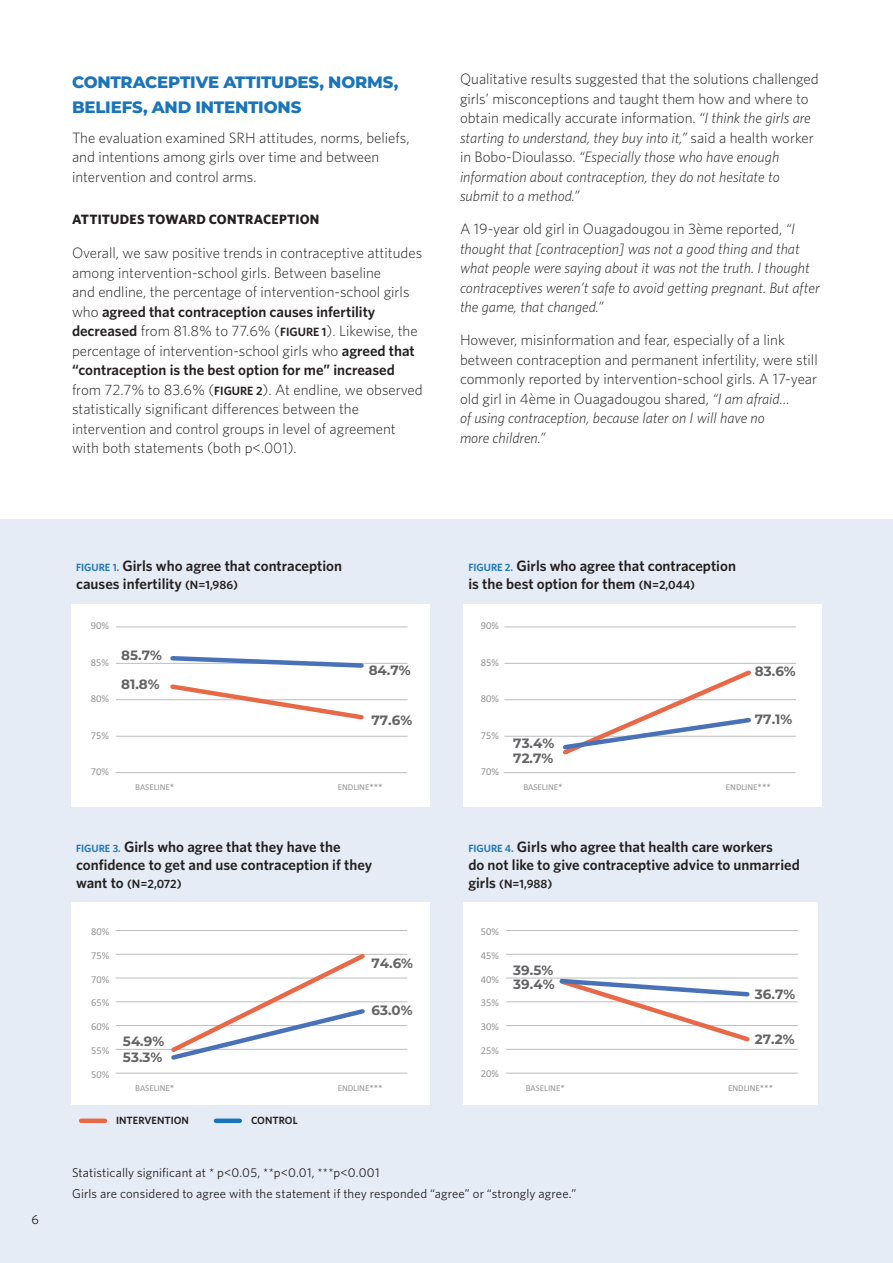
<style>
.page{position:relative;width:893px;height:1263px;background:#fff}
.page>*{position:absolute;margin:0;border:0;box-sizing:border-box;transform-origin:0 0}
.A_Head{font:800 16.5px/25.5px "Montserrat";letter-spacing:-.01em;color:#1974bb}
.Body_A{font:300 15px/19.5px "Whitney";color:#231f20}
.B_Head{font:300 15px/19.5px "Whitney";color:#231f20}
.Table_figure_headlin{font:600 15px/18px "Whitney";color:#231f20}
.Body_A-2{font:italic 300 15px/19.5px "Whitney";color:#231f20}
.t1{font:700 13.5px "Montserrat Alternates";color:#636366}
.B_Head-2{font:700 13.5px "Whitney";letter-spacing:.015em;color:#231f20}
.Body_Text{font:13.2px "Whitney";color:#231f20}
.Photo_Caption{font:12.75px "Whitney";letter-spacing:.01em;color:#231f20}
.Table_figure_headlin-2{font:600 12px "Whitney";letter-spacing:-.005em;color:#231f20}
.t2{font:10.5px "Calibri";color:#939598}
.Table_figure_headlin-3{font:600 10.5px "Whitney";color:#231f20}
.t3{font:9px "Calibri";color:#939598}
.s1{font-weight:600}
.s2{font-weight:600;font-size:12px}
.s3{font-style:italic}
.s4{font-style:normal}
.s5{font-size:10.5px;color:#1974bb}
.s6{font-size:12px}
.s7{font-size:15px}
</style>
<div class="page">
<div style="left:0;top:520px;width:893px;height:743px;background:#e6ecf5"></div>
<div style="left:71px;top:604px;width:358px;height:203px;background:#fff"></div>
<div style="left:463px;top:604px;width:359px;height:203px;background:#fff"></div>
<div style="left:71px;top:902px;width:358px;height:203px;background:#fff"></div>
<div style="left:463px;top:902px;width:354px;height:203px;background:#fff"></div>
<hr style="left:116px;top:736px;width:292px;height:1px;background:#bcbdc0">
<hr style="left:116px;top:699px;width:292px;height:1px;background:#bcbdc0">
<hr style="left:116px;top:663px;width:292px;height:1px;background:#bcbdc0">
<hr style="left:116px;top:627px;width:292px;height:1px;background:#bcbdc0">
<hr style="left:115px;top:772px;width:292px;height:1px;background:#bcbdc0">
<hr style="left:504px;top:736px;width:292px;height:1px;background:#bcbdc0">
<hr style="left:504px;top:699px;width:292px;height:1px;background:#bcbdc0">
<hr style="left:504px;top:663px;width:292px;height:1px;background:#bcbdc0">
<hr style="left:504px;top:627px;width:292px;height:1px;background:#bcbdc0">
<hr style="left:504px;top:772px;width:291px;height:1px;background:#bcbdc0">
<svg style="left:167px;top:684px;width:200px;height:36px"></svg>
<svg style="left:168px;top:656px;width:198px;height:12px"></svg>
<svg style="left:559px;top:670px;width:196px;height:85px"></svg>
<hr style="left:116px;top:1049px;width:291px;height:1px;background:#bcbdc0">
<hr style="left:116px;top:1025px;width:291px;height:1px;background:#bcbdc0">
<hr style="left:116px;top:1001px;width:291px;height:1px;background:#bcbdc0">
<hr style="left:116px;top:978px;width:291px;height:1px;background:#bcbdc0">
<hr style="left:116px;top:954px;width:291px;height:1px;background:#bcbdc0">
<hr style="left:116px;top:930px;width:291px;height:1px;background:#bcbdc0">
<hr style="left:116px;top:1073px;width:291px;height:1px;background:#bcbdc0">
<svg style="left:167px;top:953px;width:201px;height:107px"></svg>
<hr style="left:506px;top:1049px;width:292px;height:1px;background:#bcbdc0">
<hr style="left:506px;top:1025px;width:292px;height:1px;background:#bcbdc0">
<hr style="left:506px;top:1001px;width:292px;height:1px;background:#bcbdc0">
<hr style="left:506px;top:978px;width:292px;height:1px;background:#bcbdc0">
<hr style="left:506px;top:954px;width:292px;height:1px;background:#bcbdc0">
<hr style="left:506px;top:930px;width:292px;height:1px;background:#bcbdc0">
<hr style="left:506px;top:1073px;width:292px;height:1px;background:#bcbdc0">
<svg style="left:556px;top:977px;width:197px;height:65px"></svg>
<div style="left:81px;top:1118px;width:24px;height:5px;background:#e86948"></div>
<div style="left:216px;top:1118px;width:24px;height:5px;background:#1974bb"></div>
<p class="A_Head" style="left:72px;top:68px;width:328px">CONTRACEPTIVE ATTITUDES, NORMS,<br>BELIEFS, AND INTENTIONS</p>
<p class="Body_A" style="left:72px;top:127px;width:339px">The evaluation examined SRH attitudes, norms, beliefs, and intentions among girls over time and between intervention and control arms.</p>
<p class="B_Head-2" style="left:72px;top:210px;width:249px">ATTITUDES TOWARD CONTRACEPTION</p>
<p class="B_Head" style="left:72px;top:243px;width:352px">Overall, we saw positive trends in contraceptive attitudes among intervention-school girls. Between baseline<br>and endline, the percentage of intervention-school girls who <span class="s1">agreed that contraception causes infertility decreased</span> from 81.8% to 77.6% (<span class="s2">FIGURE 1</span>). Likewise, the percentage of intervention-school girls who <span class="s1">agreed that “contraception is the best option for me” increased </span>from 72.7% to 83.6% (<span class="s2">FIGURE 2</span>). At endline, we observed statistically significant differences between the intervention and control groups in level of agreement with both statements (both p&lt;.001).</p>
<p class="Body_A" style="left:460px;top:69px;width:360px">Qualitative results suggested that the solutions challenged girls’ misconceptions and taught them how and where to obtain medically accurate information. <span class="s3">“I think the girls are starting to understand, they buy into it,”</span> said a health worker in Bobo-Dioulasso. <span class="s3">“Especially those who have enough information about contraception, they do not hesitate to submit to a method.”</span></p>
<p class="Body_A-2" style="left:460px;top:219px;width:361px"><span class="s4">A 19-year old girl in Ouagadougou in 3ème reported,</span> “I thought that [contraception] was not a good thing and that what people were saying about it was not the truth. I thought contraceptives weren’t safe to avoid getting pregnant. But after the game, that changed.”</p>
<p class="Body_A" style="left:460px;top:330px;width:359px">However, misinformation and fear, especially of a link between contraception and permanent infertility, were still commonly reported by intervention-school girls. A 17-year old girl in 4ème in Ouagadougou shared, <span class="s3">“I am afraid…<br>of using contraception, because later on I will have no<br>more children.”</span></p>
<p class="Body_Text" style="left:32px;top:1210px;width:9px">6</p>
<p class="Table_figure_headlin" style="left:76px;top:557px;width:267px"><span class="s5">FIGURE 1.</span> Girls who agree that contraception causes infertility <span class="s6">(N=1,986)</span></p>
<p class="Table_figure_headlin" style="left:468px;top:557px;width:269px"><span class="s5">FIGURE 2.</span> Girls who agree that contraception is the best option for them <span class="s6">(N=2,044)</span></p>
<p class="t2" style="left:91px;top:619px;width:20px">90%</p>
<p class="t2" style="left:481px;top:619px;width:20px">90%</p>
<p class="t2" style="left:91px;top:655px;width:20px">85%</p>
<p class="t1" style="left:121px;top:645px;width:42px">85.7%</p>
<p class="t1" style="left:369px;top:660px;width:43px">84.7%</p>
<p class="t2" style="left:481px;top:655px;width:20px">85%</p>
<p class="t1" style="left:755px;top:661px;width:42px">83.6%</p>
<p class="t1" style="left:121px;top:675px;width:40px">81.8%</p>
<p class="t2" style="left:91px;top:691px;width:20px">80%</p>
<p class="t2" style="left:481px;top:691px;width:20px">80%</p>
<p class="t1" style="left:371px;top:710px;width:42px">77.6%</p>
<p class="t1" style="left:755px;top:710px;width:39px">77.1%</p>
<p class="t2" style="left:91px;top:728px;width:20px">75%</p>
<p class="t2" style="left:481px;top:728px;width:20px">75%</p>
<p class="t1" style="left:513px;top:733px;width:43px">73.4%</p>
<p class="t1" style="left:513px;top:749px;width:42px">72.7%</p>
<p class="t2" style="left:91px;top:764px;width:20px">70%</p>
<p class="t2" style="left:481px;top:764px;width:20px">70%</p>
<p class="t3" style="left:135px;top:781px;width:41px">BASELINE*</p>
<p class="t3" style="left:338px;top:781px;width:46px">ENDLINE***</p>
<p class="t3" style="left:523px;top:781px;width:41px">BASELINE*</p>
<p class="t3" style="left:726px;top:781px;width:46px">ENDLINE***</p>
<p class="Table_figure_headlin" style="left:76px;top:838px;width:298px"><span class="s5">FIGURE 3.</span> Girls who agree that they have the confidence to get and use contraception if they</p>
<p class="Table_figure_headlin-2" style="left:76px;top:876px;width:107px"><span class="s7">want to</span> (N=2,072)</p>
<p class="Table_figure_headlin" style="left:468px;top:838px;width:333px"><span class="s5">FIGURE 4.</span> Girls who agree that health care workers<br>do not like to give contraceptive advice to unmarried</p>
<p class="Table_figure_headlin-2" style="left:468px;top:876px;width:86px"><span class="s7">girls</span> (N=1,988)</p>
<p class="t2" style="left:91px;top:924px;width:20px">80%</p>
<p class="t2" style="left:481px;top:925px;width:20px">50%</p>
<p class="t2" style="left:91px;top:948px;width:20px">75%</p>
<p class="t2" style="left:91px;top:972px;width:20px">70%</p>
<p class="t2" style="left:91px;top:996px;width:20px">65%</p>
<p class="t1" style="left:371px;top:953px;width:43px">74.6%</p>
<p class="t1" style="left:371px;top:1001px;width:43px">63.0%</p>
<p class="t2" style="left:481px;top:948px;width:20px">45%</p>
<p class="t2" style="left:481px;top:972px;width:20px">40%</p>
<p class="t2" style="left:481px;top:995px;width:20px">35%</p>
<p class="t1" style="left:513px;top:961px;width:42px">39.5%</p>
<p class="t1" style="left:513px;top:974px;width:43px">39.4%</p>
<p class="t1" style="left:755px;top:984px;width:42px">36.7%</p>
<p class="t2" style="left:91px;top:1019px;width:20px">60%</p>
<p class="t2" style="left:481px;top:1019px;width:20px">30%</p>
<p class="t2" style="left:91px;top:1043px;width:20px">55%</p>
<p class="t1" style="left:123px;top:1031px;width:43px">54.9%</p>
<p class="t1" style="left:123px;top:1047px;width:41px">53.3%</p>
<p class="t2" style="left:481px;top:1043px;width:20px">25%</p>
<p class="t1" style="left:755px;top:1029px;width:41px">27.2%</p>
<p class="t2" style="left:91px;top:1067px;width:20px">50%</p>
<p class="t2" style="left:481px;top:1066px;width:20px">20%</p>
<p class="t3" style="left:135px;top:1081px;width:41px">BASELINE*</p>
<p class="t3" style="left:338px;top:1081px;width:46px">ENDLINE***</p>
<p class="t3" style="left:526px;top:1081px;width:41px">BASELINE*</p>
<p class="t3" style="left:728px;top:1081px;width:46px">ENDLINE***</p>
<p class="Table_figure_headlin-3" style="left:116px;top:1113px;width:74px">INTERVENTION</p>
<p class="Table_figure_headlin-3" style="left:251px;top:1113px;width:48px">CONTROL</p>
<p class="Photo_Caption" style="left:72px;top:1164px;width:309px">Statistically significant at * p&lt;0.05, **p&lt;0.01, ***p&lt;0.001</p>
<p class="Photo_Caption" style="left:72px;top:1185px;width:506px">Girls are considered to agree with the statement if they responded “agree” or “strongly agree.”</p>
</div>
